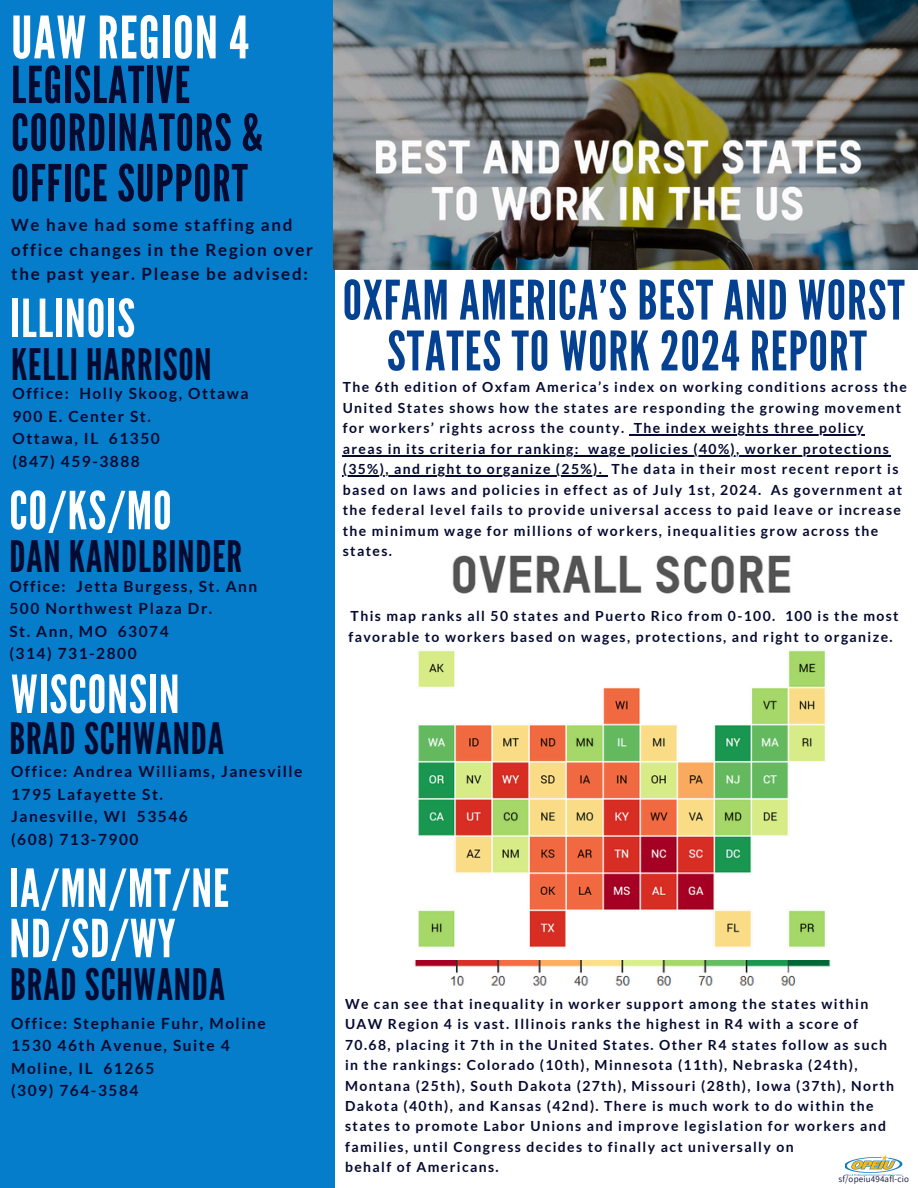
<style>
.page{position:relative;width:918px;height:1188px;background:#fff}
.page>*{position:absolute;margin:0;border:0;box-sizing:border-box;transform-origin:0 0}
.t1{font:58.35px "League Gothic";letter-spacing:.02em;color:#fff}
.t2{font:54.3px "League Gothic";letter-spacing:.02em;color:#054191}
.t3{font:52.35px "League Gothic";letter-spacing:.02em;color:#fff}
.t4{font:50.85px "League Gothic";letter-spacing:.02em;color:#050a30}
.t5{font:43.35px "League Gothic";letter-spacing:.02em;color:#050a30}
.t6{font:700 16.95px/24.8px "Lato";letter-spacing:.1em;color:#050a30}
.t7{font:700 15.45px/22.5px "Lato";letter-spacing:.1em;color:#050a30}
.t8{font:700 13.95px/20.4px "Lato";letter-spacing:.1em;color:#050a30}
.t9{font:9px "Assistant";letter-spacing:.02em;color:#050a30}
</style>
<div class="page">
<div style="left:0;top:0;width:334px;height:1188px;background:#057dca"></div>
<img style="left:845px;top:1155px;width:58px;height:22px">
<img style="left:334px;top:0;width:584px;height:270px">
<img style="left:452px;top:555px;width:339px;height:39px">
<img style="left:414px;top:960px;width:417px;height:26px">
<img style="left:418px;top:650px;width:407px;height:298px">
<hr style="left:634px;top:434px;width:231px;height:2px;background:#050a30">
<hr style="left:343px;top:455px;width:237px;height:1px;background:#050a30">
<hr style="left:588px;top:455px;width:302px;height:1px;background:#050a30">
<hr style="left:343px;top:476px;width:260px;height:1px;background:#050a30">
<h3 class="t1" style="left:11px;top:4px;width:239px">UAW REGION 4</h3>
<h3 class="t4" style="left:11px;top:56px;width:181px">LEGISLATIVE</h3>
<h4 class="t4" style="left:11px;top:103px;width:253px">COORDINATORS &amp;</h4>
<h4 class="t4" style="left:11px;top:154px;width:238px">OFFICE SUPPORT</h4>
<h4 class="t6" style="left:11px;top:212px;width:303px">We have had some staffing and office changes in the Region over the past year. Please be advised:</h4>
<h2 class="t3" style="left:10px;top:288px;width:126px">ILLINOIS</h2>
<h2 class="t5" style="left:11px;top:339px;width:202px">KELLI HARRISON</h2>
<h3 class="t7" style="left:12px;top:382px;width:238px">Office: Holly Skoog, Ottawa<br>900 E. Center St.<br>Ottawa, IL 61350<br>(847) 459-3888</h3>
<h3 class="t3" style="left:9px;top:480px;width:164px">CO/KS/MO</h3>
<p class="t5" style="left:9px;top:532px;width:234px">DAN KANDLBINDER</p>
<h1 class="t7" style="left:9px;top:575px;width:249px">Office: Jetta Burgess, St. Ann<br>500 Northwest Plaza Dr.<br>St. Ann, MO 63074<br>(314) 731-2800</h1>
<h1 class="t3" style="left:11px;top:664px;width:170px">WISCONSIN</h1>
<h5 class="t5" style="left:9px;top:714px;width:216px">BRAD SCHWANDA</h5>
<p class="t7" style="left:11px;top:760px;width:293px">Office: Andrea Williams, Janesville<br>1795 Lafayette St.<br>Janesville, WI 53546<br>(608) 713-7900</p>
<h5 class="t3" style="left:9px;top:858px;width:221px">IA/MN/MT/NE</h5>
<p class="t3" style="left:9px;top:908px;width:168px">ND/SD/WY</p>
<p class="t5" style="left:10px;top:959px;width:216px">BRAD SCHWANDA</p>
<h4 class="t7" style="left:11px;top:1011px;width:256px">Office: Stephanie Fuhr, Moline<br>1530 46th Avenue, Suite 4<br>Moline, IL 61265<br>(309) 764-3584</h4>
<h2 class="t2" style="left:343px;top:269px;width:563px">OXFAM AMERICA’S BEST AND WORST</h2>
<h2 class="t2" style="left:387px;top:320px;width:481px">STATES TO WORK 2024 REPORT</h2>
<p class="t8" style="left:343px;top:376px;width:566px">The 6th edition of Oxfam America’s index on working conditions across the<br>United States shows how the states are responding the growing movement for workers’ rights across the county.</p>
<h1 class="t8" style="left:634px;top:418px;width:231px">The index weights three policy</h1>
<h2 class="t8" style="left:343px;top:438px;width:237px">areas in its criteria for ranking:</h2>
<h2 class="t8" style="left:588px;top:438px;width:302px">wage policies (40%), worker protections</h2>
<h2 class="t8" style="left:343px;top:459px;width:561px">(35%), and right to organize (25%). The data in their most recent report is based on laws and policies in effect as of July 1st, 2024. As government at the federal level fails to provide universal access to paid leave or increase the minimum wage for millions of workers, inequalities grow across the states.</h2>
<p class="t8" style="left:348px;top:606px;width:552px">This map ranks all 50 states and Puerto Rico from 0-100. 100 is the most favorable to workers based on wages, protections, and right to organize.</p>
<h5 class="t8" style="left:345px;top:993px;width:551px">We can see that inequality in worker support among the states within UAW Region 4 is vast. Illinois ranks the highest in R4 with a score of 70.68, placing it 7th in the United States. Other R4 states follow as such in the rankings: Colorado (10th), Minnesota (11th), Nebraska (24th), Montana (25th), South Dakota (27th), Missouri (28th), Iowa (37th), North Dakota (40th), and Kansas (42nd). There is much work to do within the states to promote Labor Unions and improve legislation for workers and families, until Congress decides to finally act universally on<br>behalf of Americans.</h5>
<h2 class="t9" style="left:839px;top:1173px;width:72px">sf/opeiu494afl-cio</h2>
</div>
